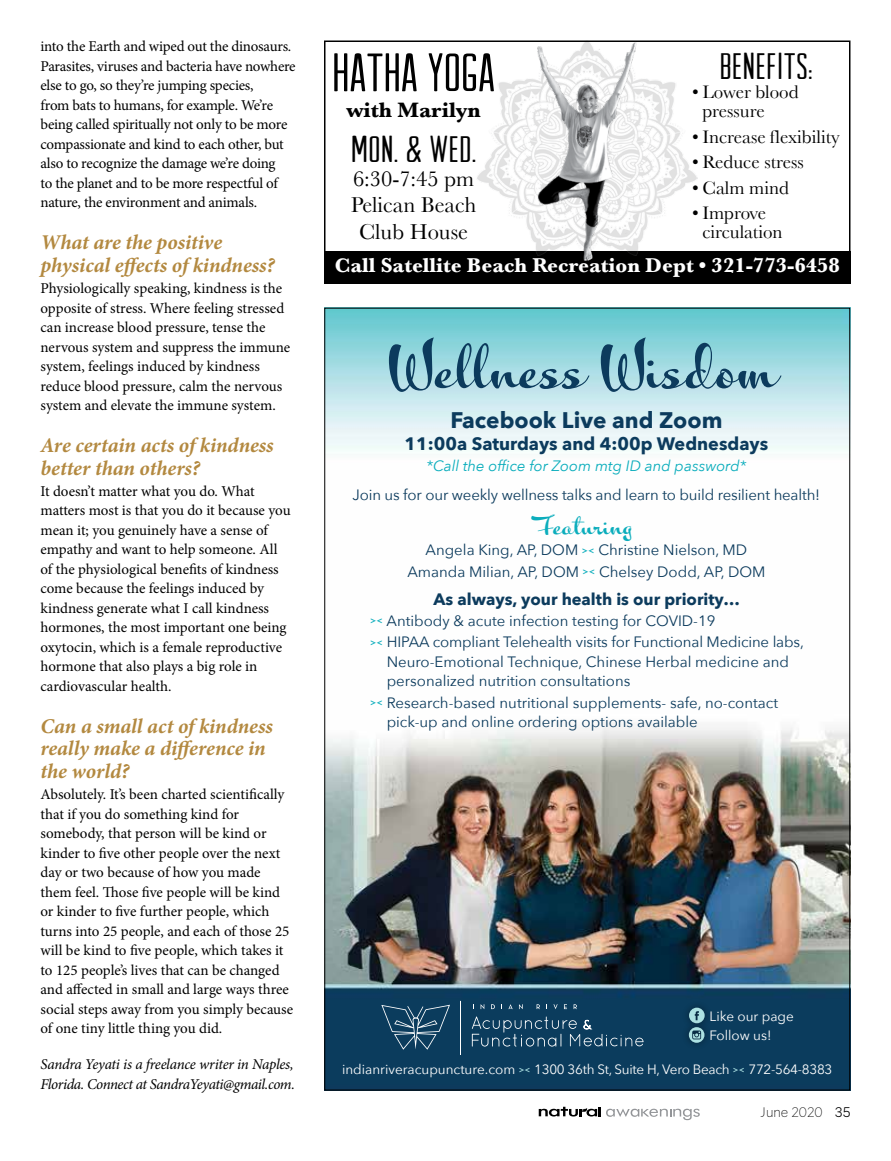
<style>
.page{position:relative;width:891px;height:1161px;background:#fff}
.page>*{position:absolute;margin:0;border:0;box-sizing:border-box;transform-origin:0 0}
.t1{font:55.5px "Kewl Script";color:#0c3b5d}
.t2{font:54px "Arvil Sans";color:#000}
.t3{font:37.5px "Arvil Sans";letter-spacing:.02em;color:#000}
.t4{font:24px "Kewl Script";color:#0badbc}
.t5{font:22.5px/27px "Baskerville";color:#000;text-align:center}
.t6{font:700 22.5px "Avenir Next";color:#0c3b5d}
.t7{font:700 21.9px "Baskerville";color:#000}
.t8{font:italic 700 21px/22.5px "Minion Pro";letter-spacing:-.005em;color:#b38940}
.t9{font:700 21px "Baskerville";color:#fff}
.t10{font:18.9px/18.9px "Baskerville";color:#000}
.t11{font:700 18px "Avenir Next";color:#0c3b5d}
.t12{font:700 16.5px "Avenir Next";color:#0c3b5d}
.t13{font:15px/19.5px "Minion Pro";letter-spacing:-.005em;color:#000}
.t14{font:15px/21.3px "Avenir Next";color:#0c3b5d}
.t15{font:italic 15px/19.5px "Minion Pro";letter-spacing:-.025em;color:#000}
.t16{font:italic 15px "Avenir Next";color:#0badbc}
.t17{font:13.5px "Avenir Next";letter-spacing:-.02em;color:#fff}
.t18{font:13.5px/19.5px "Avenir Next";color:#fff}
.t19{font:300 13.5px "Gravity";letter-spacing:-.01em;color:#000}
.s1{font-family:"Champagne&Limousines Thick";font-size:9.75px;color:#ace1e2}
.s2{font-family:"Champagne&Limousines Thick";font-size:10.5px;color:#0badbc}
.s3{font-weight:400}
</style>
<div class="page">
<img style="left:324px;top:310px;width:526px;height:781px">
<svg style="left:381px;top:1005px;width:69px;height:45px;background:#285370"></svg>
<svg style="left:481px;top:1004px;width:3px;height:5px"></svg>
<svg style="left:491px;top:1004px;width:4px;height:5px"></svg>
<svg style="left:508px;top:1004px;width:5px;height:5px"></svg>
<svg style="left:519px;top:1004px;width:4px;height:5px"></svg>
<svg style="left:537px;top:1004px;width:3px;height:5px"></svg>
<svg style="left:553px;top:1004px;width:5px;height:5px"></svg>
<svg style="left:564px;top:1004px;width:3px;height:5px"></svg>
<svg style="left:574px;top:1004px;width:3px;height:5px"></svg>
<svg style="left:472px;top:1017px;width:172px;height:30px;background:#26516f"></svg>
<hr style="left:460px;top:1001px;width:1px;height:54px;background:#fff">
<div style="left:682px;top:1000px;width:30px;height:31px;background:#0a3a5a"></div>
<div style="left:681px;top:1020px;width:31px;height:30px;background:#0a3a5b"></div>
<svg style="left:689px;top:1008px;width:16px;height:35px"></svg>
<div style="left:324px;top:251px;width:526px;height:33px;background:#000"></div>
<img style="left:477px;top:79px;width:221px;height:164px">
<div style="left:324px;top:40px;width:526px;height:244px;border:2px solid #000"></div>
<img style="left:536px;top:41px;width:103px;height:220px">
<svg style="left:539px;top:1107px;width:161px;height:13px"></svg>
<p class="t13" style="left:40px;top:37px;width:257px">into the Earth and wiped out the dinosaurs.<br>Parasites, viruses and bacteria have nowhere else to go, so they’re jumping species,<br>from bats to humans, for example. We’re being called spiritually not only to be more compassionate and kind to each other, but also to recognize the damage we’re doing<br>to the planet and to be more respectful of nature, the environment and animals.</p>
<h3 class="t8" style="left:40px;top:231px;width:236px">What are the positive physical effects of kindness?</h3>
<p class="t13" style="left:40px;top:279px;width:251px">Physiologically speaking, kindness is the opposite of stress. Where feeling stressed can increase blood pressure, tense the nervous system and suppress the immune system, feelings induced by kindness reduce blood pressure, calm the nervous system and elevate the immune system.</p>
<h3 class="t8" style="left:40px;top:434px;width:235px">Are certain acts of kindness better than others?</h3>
<p class="t13" style="left:40px;top:482px;width:252px">It doesn’t matter what you do. What matters most is that you do it because you mean it; you genuinely have a sense of empathy and want to help someone. All of the physiological benefits of kindness come because the feelings induced by kindness generate what I call kindness hormones, the most important one being oxytocin, which is a female reproductive hormone that also plays a big role in cardiovascular health.</p>
<h3 class="t8" style="left:40px;top:715px;width:234px">Can a small act of kindness really make a difference in the world?</h3>
<p class="t13" style="left:40px;top:785px;width:254px">Absolutely. It’s been charted scientifically that if you do something kind for somebody, that person will be kind or kinder to five other people over the next day or two because of how you made them feel. Those five people will be kind or kinder to five further people, which turns into 25 people, and each of those 25 will be kind to five people, which takes it to 125 people’s lives that can be changed and affected in small and large ways three social steps away from you simply because of one tiny little thing you did.</p>
<p class="t15" style="left:40px;top:1055px;width:256px">Sandra Yeyati is a freelance writer in Naples,<br>Florida. Connect at SandraYeyati@gmail.com.</p>
<p class="t17" style="left:342px;top:1058px;width:492px">indianriveracupuncture.com <span class="s1">&gt;&lt;</span> 1300 36th St, Suite H, Vero Beach <span class="s1">&gt;&lt;</span> 772-564-8383</p>
<h2 class="t2" style="left:332px;top:43px;width:164px">HATHA YOGA</h2>
<h3 class="t7" style="left:346px;top:97px;width:136px">with Marilyn</h3>
<h3 class="t3" style="left:351px;top:128px;width:127px">MON. &amp; WED.</h3>
<h3 class="t5" style="left:351px;top:165px;width:127px">6:30-7:45 pm<br>Pelican Beach<br>Club House</h3>
<h3 class="t9" style="left:335px;top:253px;width:507px">Call Satellite Beach Recreation Dept • 321-773-6458</h3>
<h3 class="t3" style="left:720px;top:46px;width:94px">BENEFITS:</h3>
<p class="t10" style="left:702px;top:83px;width:98px;text-indent:-10px">• Lower blood pressure</p>
<p class="t10" style="left:692px;top:127px;width:149px">• Increase flexibility</p>
<p class="t10" style="left:692px;top:152px;width:113px">• Reduce stress</p>
<p class="t10" style="left:692px;top:178px;width:98px">• Calm mind</p>
<p class="t10" style="left:702px;top:203px;width:82px;text-indent:-10px">• Improve circulation</p>
<h1 class="t1" style="left:392px;top:335px;width:390px">Wellness Wisdom</h1>
<h3 class="t6" style="left:450px;top:400px;width:274px">Facebook Live and Zoom</h3>
<p class="t11" style="left:405px;top:428px;width:365px">11:00a Saturdays and 4:00p Wednesdays</p>
<p class="t16" style="left:427px;top:453px;width:321px">*Call the office for Zoom mtg ID and password*</p>
<p class="t14" style="left:353px;top:483px;width:469px">Join us for our weekly wellness talks and learn to build resilient health!</p>
<h3 class="t4" style="left:538px;top:512px;width:98px">Featuring</h3>
<p class="t14" style="left:407px;top:539px;width:360px;text-align:center">Angela King, AP, DOM <span class="s2">&gt;&lt;</span> Christine Nielson, MD<br>Amanda Milian, AP, DOM <span class="s2">&gt;&lt;</span> Chelsey Dodd, AP, DOM</p>
<p class="t12" style="left:434px;top:585px;width:308px">As always, your health is our priority…</p>
<p class="t14" style="left:370px;top:609px;width:435px"><span class="s2">&gt;&lt;</span> Antibody &amp; acute infection testing for COVID-19<br><span class="s2">&gt;&lt;</span> HIPAA compliant Telehealth visits for Functional Medicine labs,</p>
<p class="t14" style="left:387px;top:651px;width:404px;line-height:19.5px">Neuro-Emotional Technique, Chinese Herbal medicine and personalized nutrition consultations</p>
<p class="t14" style="left:387px;top:692px;width:393px;line-height:19.5px;text-indent:-16px"><span class="s2">&gt;&lt;</span> Research-based nutritional supplements- safe, no-contact pick-up and online ordering options available</p>
<p class="t18" style="left:710px;top:1006px;width:86px">Like our page<br>Follow us!</p>
<p class="t19" style="left:760px;top:1104px;width:92px">June 2020 <span class="s3">35</span></p>
</div>
